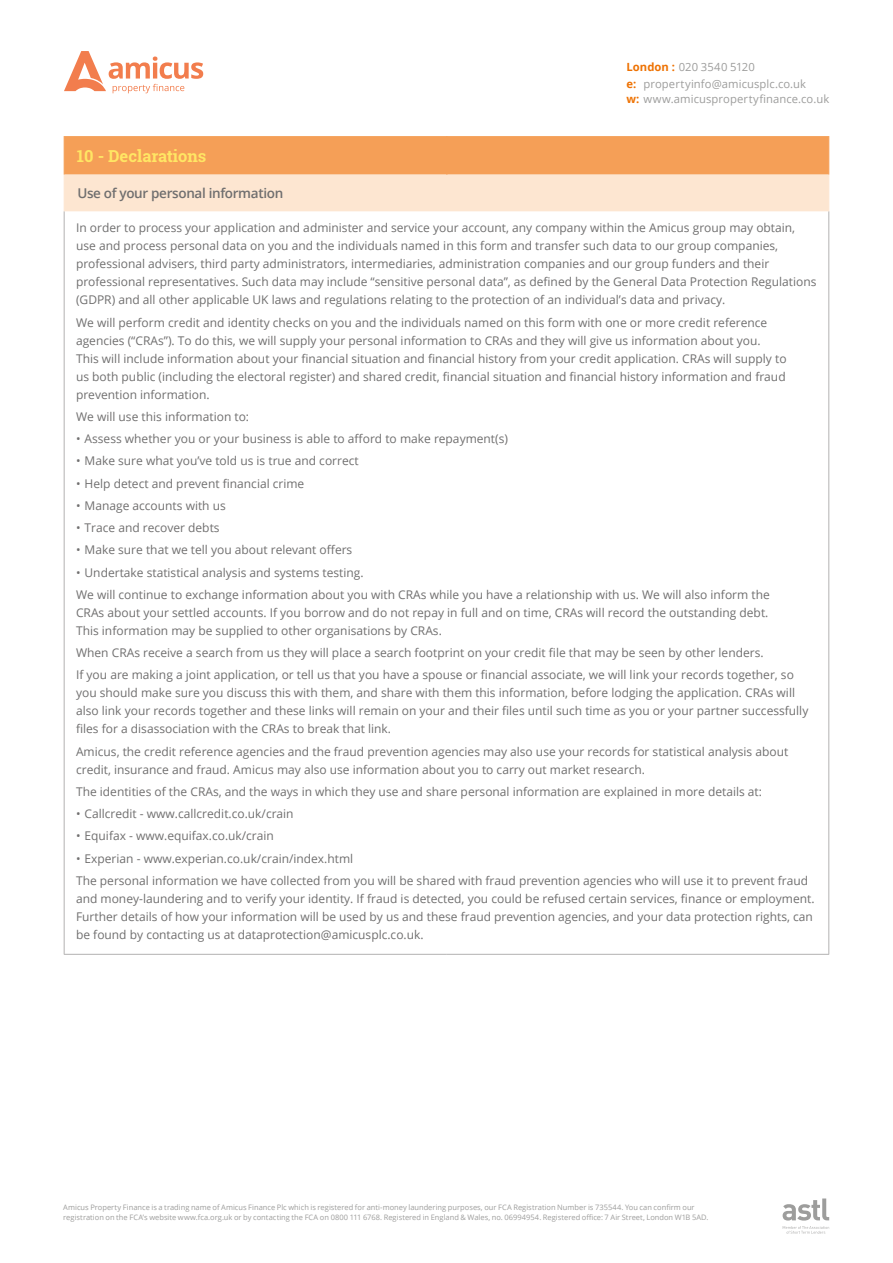
<style>
.page{position:relative;width:893px;height:1263px;background:#fff}
.page>*{position:absolute;margin:0;border:0;box-sizing:border-box;transform-origin:0 0}
.t1{font:700 16.5px "Roboto Slab";color:#ffe664}
.t2{font:600 13.5px "Open Sans";letter-spacing:-.025em;color:#706f6f}
.t3{font:12px/18px "Open Sans";color:#706f6f}
.t4{font:11.25px/17.1px "Open Sans";letter-spacing:.005em;color:#9d9d9c}
.t5{font:7.5px/10.5px "Open Sans";color:#9d9d9c}
.s1{font-weight:700;color:#ee7203}
</style>
<div class="page">
<svg style="left:64px;top:51px;width:139px;height:42px"></svg>
<svg style="left:783px;top:1198px;width:46px;height:22px"></svg>
<svg style="left:783px;top:1226px;width:46px;height:8px"></svg>
<svg style="left:65px;top:136px;width:763px;height:75px;background:#f8c192"></svg>
<hr style="left:64px;top:136px;width:1px;height:39px;background:#f59f57">
<hr style="left:446px;top:136px;width:1px;height:39px;background:#f59f57">
<hr style="left:828px;top:136px;width:1px;height:39px;background:#f59f57">
<hr style="left:64px;top:211px;width:1px;height:743px;background:#b3b2b2">
<hr style="left:828px;top:211px;width:1px;height:743px;background:#b3b2b2">
<hr style="left:64px;top:175px;width:1px;height:36px;background:#fde6d1">
<hr style="left:828px;top:175px;width:1px;height:36px;background:#fde6d1">
<hr style="left:64px;top:954px;width:383px;height:1px;background:#b3b2b2">
<hr style="left:447px;top:954px;width:382px;height:1px;background:#b3b2b2">
<p class="t4" style="left:626px;top:58px;width:181px"><span class="s1">London :</span> 020 3540 5120<br><span class="s1">e:</span> propertyinfo@amicusplc.co.uk</p>
<p class="t4" style="left:626px;top:90px;width:204px"><span class="s1">w:</span> www.amicuspropertyfinance.co.uk</p>
<h1 class="t1" style="left:77px;top:145px;width:131px">10 - Declarations</h1>
<p class="t2" style="left:77px;top:184px;width:207px">Use of your personal information</p>
<p class="t3" style="left:76px;top:219px;width:742px">In order to process your application and administer and service your account, any company within the Amicus group may obtain, use and process personal data on you and the individuals named in this form and transfer such data to our group companies, professional advisers, third party administrators, intermediaries, administration companies and our group funders and their professional representatives. Such data may include “sensitive personal data”, as defined by the General Data Protection Regulations (GDPR) and all other applicable UK laws and regulations relating to the protection of an individual’s data and privacy.</p>
<p class="t3" style="left:76px;top:313px;width:712px">We will perform credit and identity checks on you and the individuals named on this form with one or more credit reference agencies (“CRAs”). To do this, we will supply your personal information to CRAs and they will give us information about you.<br>This will include information about your financial situation and financial history from your credit application. CRAs will supply to us both public (including the electoral register) and shared credit, financial situation and financial history information and fraud prevention information.</p>
<p class="t3" style="left:76px;top:407px;width:175px">We will use this information to:</p>
<p class="t3" style="left:76px;top:429px;width:433px">• Assess whether you or your business is able to afford to make repayment(s)</p>
<p class="t3" style="left:76px;top:452px;width:284px">• Make sure what you’ve told us is true and correct</p>
<p class="t3" style="left:76px;top:474px;width:230px">• Help detect and prevent financial crime</p>
<p class="t3" style="left:76px;top:496px;width:151px">• Manage accounts with us</p>
<p class="t3" style="left:76px;top:518px;width:145px">• Trace and recover debts</p>
<p class="t3" style="left:76px;top:541px;width:278px">• Make sure that we tell you about relevant offers</p>
<p class="t3" style="left:76px;top:561px;width:695px;line-height:22.2px">• Undertake statistical analysis and systems testing.<br>We will continue to exchange information about you with CRAs while you have a relationship with us. We will also inform the</p>
<p class="t3" style="left:76px;top:603px;width:694px">CRAs about your settled accounts. If you borrow and do not repay in full and on time, CRAs will record the outstanding debt.<br>This information may be supplied to other organisations by CRAs.</p>
<p class="t3" style="left:76px;top:641px;width:719px;line-height:22.2px">When CRAs receive a search from us they will place a search footprint on your credit file that may be seen by other lenders.<br>If you are making a joint application, or tell us that you have a spouse or financial associate, we will link your records together, so</p>
<p class="t3" style="left:76px;top:684px;width:734px">you should make sure you discuss this with them, and share with them this information, before lodging the application. CRAs will also link your records together and these links will remain on your and their files until such time as you or your partner successfully files for a disassociation with the CRAs to break that link.</p>
<p class="t3" style="left:76px;top:742px;width:714px">Amicus, the credit reference agencies and the fraud prevention agencies may also use your records for statistical analysis about credit, insurance and fraud. Amicus may also use information about you to carry out market research.</p>
<p class="t3" style="left:76px;top:782px;width:687px">The identities of the CRAs, and the ways in which they use and share personal information are explained in more details at:</p>
<p class="t3" style="left:76px;top:804px;width:219px">• Callcredit - www.callcredit.co.uk/crain</p>
<p class="t3" style="left:76px;top:827px;width:199px">• Equifax - www.equifax.co.uk/crain</p>
<p class="t3" style="left:76px;top:847px;width:734px;line-height:22.2px">• Experian - www.experian.co.uk/crain/index.html<br>The personal information we have collected from you will be shared with fraud prevention agencies who will use it to prevent fraud</p>
<p class="t3" style="left:76px;top:889px;width:740px">and money-laundering and to verify your identity. If fraud is detected, you could be refused certain services, finance or employment.<br>Further details of how your information will be used by us and these fraud prevention agencies, and your data protection rights, can be found by contacting us at dataprotection@amicusplc.co.uk.</p>
<p class="t5" style="left:63px;top:1202px;width:647px">Amicus Property Finance is a trading name of Amicus Finance Plc which is registered for anti-money laundering purposes, our FCA Registration Number is 735544. You can confirm our registration on the FCA’s website www.fca.org.uk or by contacting the FCA on 0800 111 6768. Registered in England &amp; Wales, no. 06994954. Registered office: 7 Air Street, London W1B 5AD.</p>
</div>
